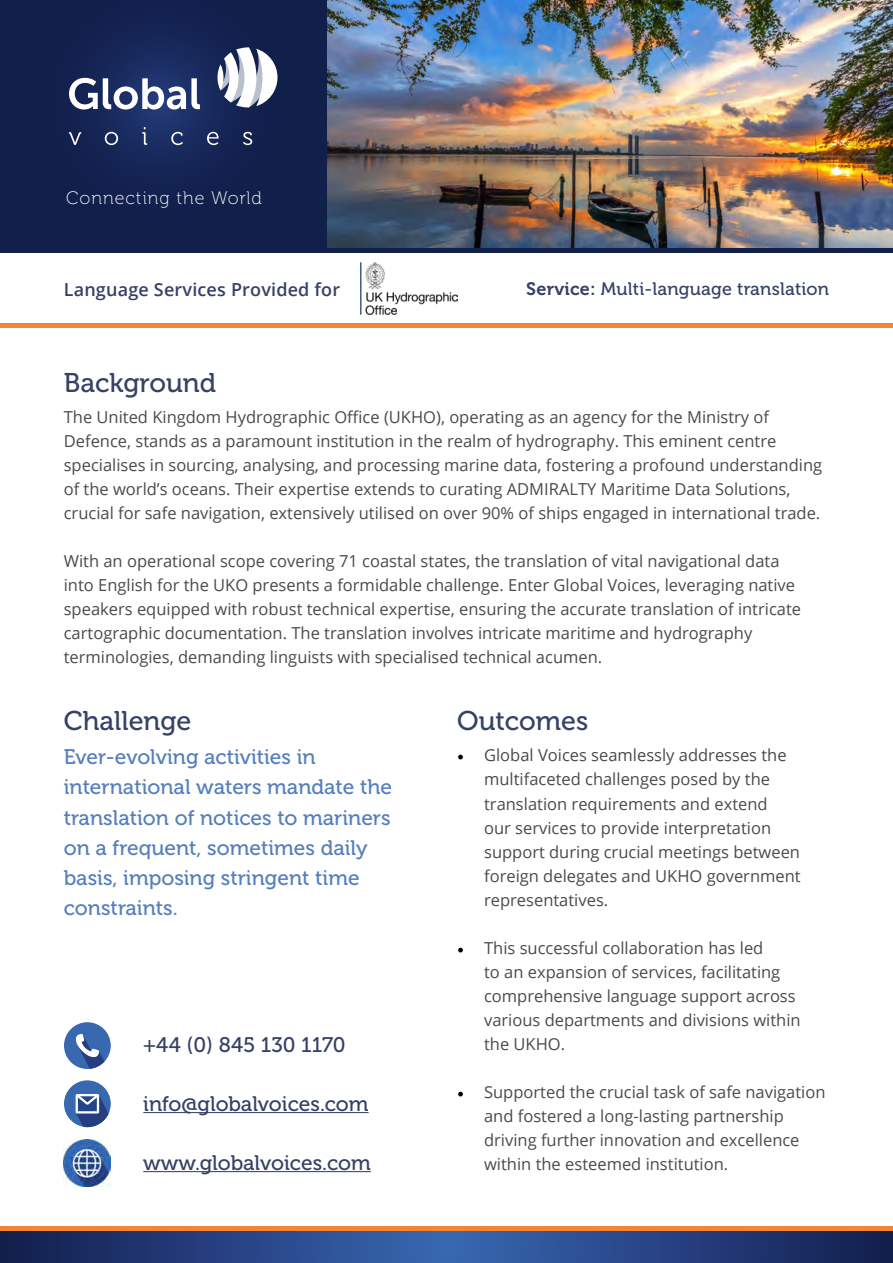
<style>
.page{position:relative;width:893px;height:1263px;background:#fff}
.page>*{position:absolute;margin:0;border:0;box-sizing:border-box;transform-origin:0 0}
.t1{font:27px "Museo 500";color:#354166}
.t2{font:21px/30px "Museo 500";color:#557fbc}
.t3{font:21px "Museo 500";color:#354166}
.t4{font:18px "Museo 500";letter-spacing:.01em;color:#354166}
.t5{font:600 18px "Open Sans";letter-spacing:.01em;color:#354166}
.t6{font:18px "Museo 100";letter-spacing:.055em;color:#fff}
.t7{font:16.5px/24px "Open Sans";color:#4a4a49}
.s1{font-family:"Museo 700"}
.s2{font-family:"Minion Pro";font-size:18px;color:#000}
</style>
<div class="page">
<img style="left:326px;top:0;width:567px;height:249px">
<hr style="left:143px;top:1112px;width:226px;height:1px;background:#354166">
<hr style="left:143px;top:1171px;width:228px;height:1px;background:#354166">
<div style="left:64px;top:1080px;width:47px;height:47px;background:#3869b0;border-radius:50%"></div>
<svg style="left:75px;top:1093px;width:34px;height:34px"></svg>
<div style="left:64px;top:1022px;width:47px;height:47px;background:#3869b0;border-radius:50%"></div>
<svg style="left:74px;top:1034px;width:30px;height:35px"></svg>
<img style="left:64px;top:1140px;width:47px;height:46px">
<svg style="left:0;top:0;width:326px;height:249px;background:#12214f"></svg>
<hr style="left:0;top:324px;width:893px;height:4px;background:#f58435">
<hr style="left:0;top:249px;width:893px;height:4px;background:#111f4b">
<svg style="left:217px;top:64px;width:6px;height:27px"></svg>
<svg style="left:220px;top:47px;width:57px;height:60px"></svg>
<svg style="left:69px;top:78px;width:131px;height:32px"></svg>
<svg style="left:69px;top:132px;width:12px;height:13px"></svg>
<svg style="left:105px;top:132px;width:13px;height:13px"></svg>
<svg style="left:142px;top:127px;width:5px;height:18px"></svg>
<svg style="left:171px;top:132px;width:12px;height:13px"></svg>
<svg style="left:207px;top:132px;width:12px;height:13px"></svg>
<svg style="left:243px;top:132px;width:9px;height:13px"></svg>
<svg style="left:0;top:1230px;width:893px;height:33px;background:#2b437d"></svg>
<hr style="left:0;top:1226px;width:893px;height:4px;background:#f58435">
<img style="left:360px;top:262px;width:98px;height:53px">
<p class="t6" style="left:66px;top:188px;width:197px">Connecting the World</p>
<p class="t5" style="left:64px;top:277px;width:278px">Language Services Provided for</p>
<p class="t4" style="left:526px;top:279px;width:304px"><span class="s1">Service:</span> Multi-language translation</p>
<h1 class="t1" style="left:64px;top:367px;width:154px">Background</h1>
<p class="t7" style="left:64px;top:405px;width:760px">The United Kingdom Hydrographic Office (UKHO), operating as an agency for the Ministry of Defence, stands as a paramount institution in the realm of hydrography. This eminent centre specialises in sourcing, analysing, and processing marine data, fostering a profound understanding of the world’s oceans. Their expertise extends to curating ADMIRALTY Maritime Data Solutions, crucial for safe navigation, extensively utilised on over 90% of ships engaged in international trade.</p>
<p class="t7" style="left:64px;top:549px;width:739px">With an operational scope covering 71 coastal states, the translation of vital navigational data into English for the UKO presents a formidable challenge. Enter Global Voices, leveraging native speakers equipped with robust technical expertise, ensuring the accurate translation of intricate cartographic documentation. The translation involves intricate maritime and hydrography terminologies, demanding linguists with specialised technical acumen.</p>
<h1 class="t1" style="left:64px;top:706px;width:129px">Challenge</h1>
<p class="t2" style="left:64px;top:743px;width:330px">Ever-evolving activities in international waters mandate the translation of notices to mariners on a frequent, sometimes daily basis, imposing stringent time constraints.</p>
<p class="t3" style="left:143px;top:1033px;width:204px">+44 (0) 845 130 1170</p>
<p class="t3" style="left:143px;top:1092px;width:227px">info@globalvoices.com</p>
<p class="t3" style="left:143px;top:1151px;width:229px">www.globalvoices.com</p>
<h1 class="t1" style="left:457px;top:706px;width:133px">Outcomes</h1>
<p class="t7" style="left:484px;top:743px;width:318px;text-indent:-27px"><span class="s2">•</span> Global Voices seamlessly addresses the multifaceted challenges posed by the translation requirements and extend<br>our services to provide interpretation support during crucial meetings between foreign delegates and UKHO government representatives.</p>
<p class="t7" style="left:484px;top:935px;width:318px;text-indent:-27px"><span class="s2">•</span> This successful collaboration has led<br>to an expansion of services, facilitating comprehensive language support across various departments and divisions within the UKHO.</p>
<p class="t7" style="left:484px;top:1079px;width:343px;text-indent:-27px"><span class="s2">•</span> Supported the crucial task of safe navigation and fostered a long-lasting partnership driving further innovation and excellence within the esteemed institution.</p>
</div>
